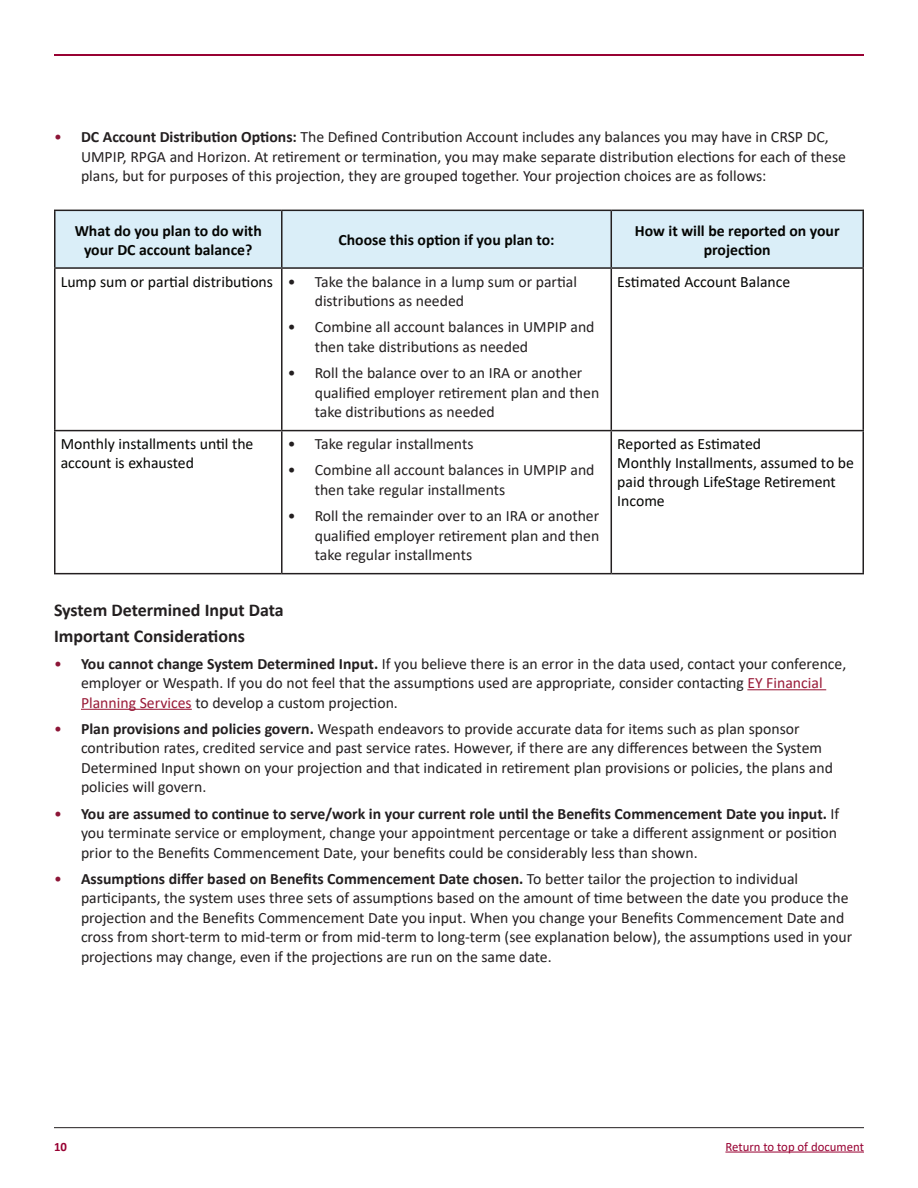
<style>
.page{position:relative;width:918px;height:1188px;background:#fff}
.page>*{position:absolute;margin:0;border:0;box-sizing:border-box;transform-origin:0 0}
.Body{font:700 18px "Calibri";color:#231f20}
.Body-2{font:15.75px/19.5px "Calibri";color:#231f20}
.B-Head{font:15.75px/18.9px "Calibri";color:#040503}
.B-Head-2{font:700 15.75px/18.9px "Calibri";color:#040503;text-align:center}
.t1{font:12.75px "Calibri";color:#980132}
.t2{font:700 12.75px "Calibri";color:#980132}
.s1{color:#8d1637}
.s2{font-weight:700}
.s3{color:#991a37}
</style>
<div class="page">
<hr style="left:54px;top:1127px;width:810px;height:1px;background:#231f20">
<hr style="left:725px;top:1152px;width:139px;height:1px;background:#980132">
<hr style="left:54px;top:54px;width:810px;height:1px;background:#980132">
<div style="left:56px;top:211px;width:806px;height:56px;background:#daeef8"></div>
<hr style="left:54px;top:210px;width:228px;height:1px;background:#231f20">
<hr style="left:54px;top:211px;width:2px;height:56px;background:#231f20">
<hr style="left:282px;top:210px;width:329px;height:1px;background:#231f20">
<hr style="left:281px;top:211px;width:2px;height:56px;background:#231f20">
<hr style="left:611px;top:210px;width:253px;height:1px;background:#231f20">
<hr style="left:611px;top:211px;width:1px;height:56px;background:#231f20">
<hr style="left:862px;top:211px;width:2px;height:56px;background:#231f20">
<hr style="left:54px;top:267px;width:228px;height:2px;background:#231f20">
<hr style="left:54px;top:269px;width:2px;height:161px;background:#231f20">
<hr style="left:282px;top:267px;width:329px;height:2px;background:#231f20">
<hr style="left:281px;top:269px;width:2px;height:161px;background:#231f20">
<hr style="left:611px;top:267px;width:253px;height:2px;background:#231f20">
<hr style="left:611px;top:269px;width:1px;height:161px;background:#231f20">
<hr style="left:862px;top:269px;width:2px;height:161px;background:#231f20">
<hr style="left:54px;top:430px;width:228px;height:1px;background:#231f20">
<hr style="left:54px;top:431px;width:2px;height:142px;background:#231f20">
<hr style="left:282px;top:430px;width:329px;height:1px;background:#231f20">
<hr style="left:281px;top:431px;width:2px;height:142px;background:#231f20">
<hr style="left:611px;top:430px;width:253px;height:1px;background:#231f20">
<hr style="left:611px;top:431px;width:1px;height:142px;background:#231f20">
<hr style="left:862px;top:431px;width:2px;height:142px;background:#231f20">
<hr style="left:54px;top:573px;width:228px;height:1px;background:#231f20">
<hr style="left:282px;top:573px;width:329px;height:1px;background:#231f20">
<hr style="left:611px;top:573px;width:253px;height:1px;background:#231f20">
<hr style="left:747px;top:689px;width:79px;height:1px;background:#991a37">
<hr style="left:81px;top:709px;width:111px;height:1px;background:#991a37">
<p class="Body-2" style="left:81px;top:127px;width:767px;text-indent:-27px"><span class="s1">•</span> <span class="s2">DC Account Distribution Options:</span> The Defined Contribution Account includes any balances you may have in CRSP DC,<br>UMPIP, RPGA and Horizon. At retirement or termination, you may make separate distribution elections for each of these plans, but for purposes of this projection, they are grouped together. Your projection choices are as follows:</p>
<p class="B-Head-2" style="left:75px;top:221px;width:189px">What do you plan to do with your DC account balance?</p>
<p class="B-Head-2" style="left:338px;top:230px;width:218px">Choose this option if you plan to:</p>
<p class="B-Head-2" style="left:635px;top:221px;width:206px">How it will be reported on your projection</p>
<p class="B-Head" style="left:61px;top:272px;width:214px">Lump sum or partial distributions</p>
<p class="Body-2" style="left:315px;top:271px;width:264px;text-indent:-27px">• Take the balance in a lump sum or partial distributions as needed</p>
<p class="Body-2" style="left:315px;top:317px;width:281px;text-indent:-27px">• Combine all account balances in UMPIP and then take distributions as needed</p>
<p class="Body-2" style="left:315px;top:363px;width:286px;text-indent:-27px">• Roll the balance over to an IRA or another qualified employer retirement plan and then take distributions as needed</p>
<p class="B-Head" style="left:617px;top:272px;width:175px">Estimated Account Balance</p>
<p class="B-Head" style="left:61px;top:434px;width:194px">Monthly installments until the account is exhausted</p>
<p class="Body-2" style="left:288px;top:434px;width:187px">• Take regular installments</p>
<p class="Body-2" style="left:315px;top:460px;width:281px;text-indent:-27px">• Combine all account balances in UMPIP and then take regular installments</p>
<p class="Body-2" style="left:315px;top:506px;width:286px;text-align:justify;text-indent:-27px">• Roll the remainder over to an IRA or another qualified employer retirement plan and then take regular installments</p>
<p class="B-Head" style="left:617px;top:434px;width:145px">Reported as Estimated</p>
<p class="B-Head" style="left:617px;top:453px;width:238px">Monthly Installments, assumed to be paid through LifeStage Retirement<br>Income</p>
<p class="Body" style="left:54px;top:597px;width:231px">System Determined Input Data</p>
<p class="Body" style="left:54px;top:624px;width:192px">Important Considerations</p>
<p class="Body-2" style="left:81px;top:653px;width:767px;text-indent:-27px"><span class="s1">•</span> <span class="s2">You cannot change System Determined Input.</span> If you believe there is an error in the data used, contact your conference, employer or Wespath. If you do not feel that the assumptions used are appropriate, consider contacting <span class="s3">EY Financial<br>Planning Services</span> to develop a custom projection.</p>
<p class="Body-2" style="left:81px;top:718px;width:753px;text-indent:-27px"><span class="s1">•</span> <span class="s2">Plan provisions and policies govern.</span> Wespath endeavors to provide accurate data for items such as plan sponsor contribution rates, credited service and past service rates. However, if there are any differences between the System Determined Input shown on your projection and that indicated in retirement plan provisions or policies, the plans and policies will govern.</p>
<p class="Body-2" style="left:81px;top:803px;width:760px;text-indent:-27px"><span class="s1">•</span> <span class="s2">You are assumed to continue to serve/work in your current role until the Benefits Commencement Date you input.</span> If you terminate service or employment, change your appointment percentage or take a different assignment or position prior to the Benefits Commencement Date, your benefits could be considerably less than shown.</p>
<p class="Body-2" style="left:81px;top:868px;width:773px;text-indent:-27px"><span class="s1">•</span> <span class="s2">Assumptions differ based on Benefits Commencement Date chosen.</span> To better tailor the projection to individual participants, the system uses three sets of assumptions based on the amount of time between the date you produce the projection and the Benefits Commencement Date you input. When you change your Benefits Commencement Date and cross from short-term to mid-term or from mid-term to long-term (see explanation below), the assumptions used in your projections may change, even if the projections are run on the same date.</p>
<p class="t2" style="left:54px;top:1137px;width:14px">10</p>
<p class="t1" style="left:725px;top:1138px;width:140px">Return to top of document</p>
</div>
